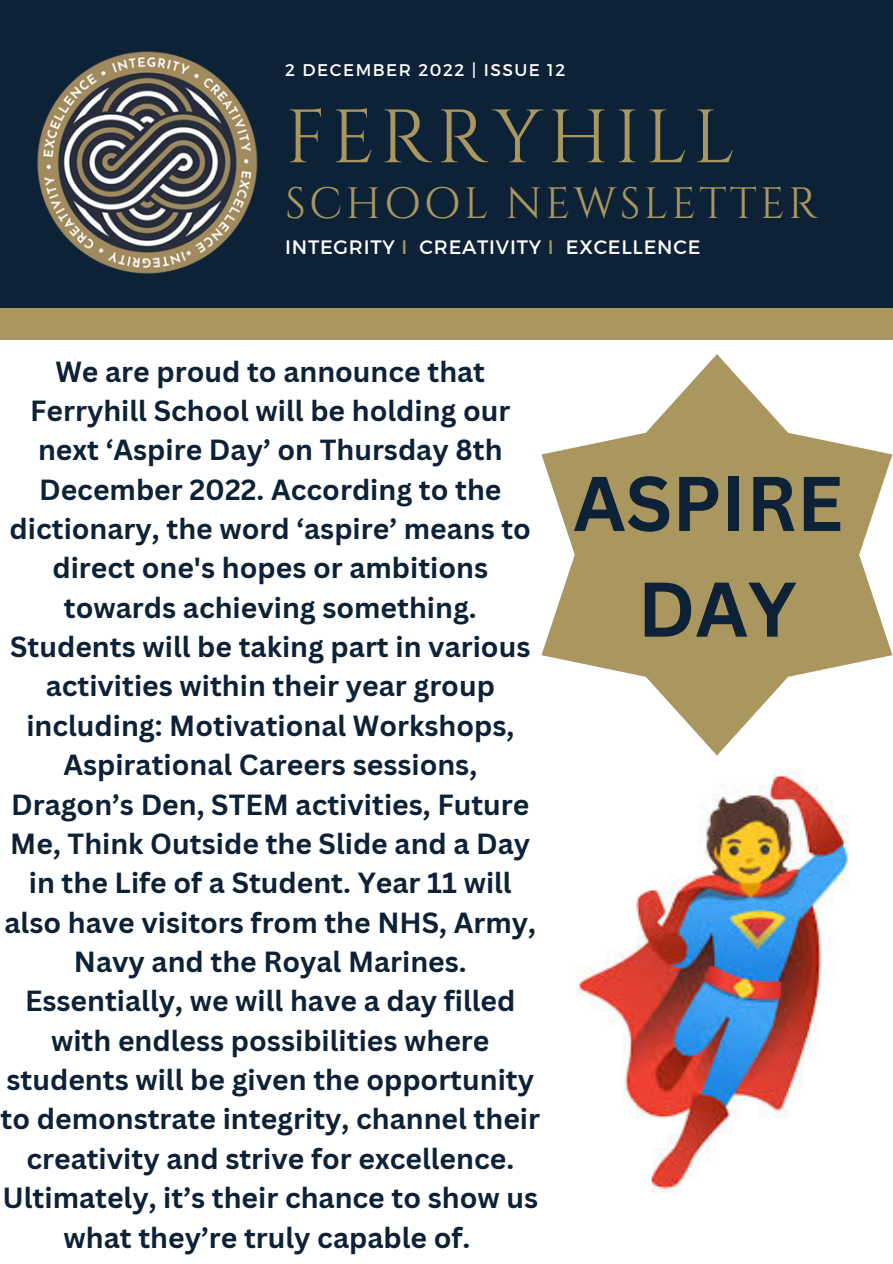
<style>
.page{position:relative;width:893px;height:1264px;background:#fff}
.page>*{position:absolute;margin:0;border:0;box-sizing:border-box;transform-origin:0 0}
.t1{font:700 75.6px/105.6px "Canva Sans";color:#0d2236;text-align:center}
.t2{font:75.3px "Cinzel";letter-spacing:.07em;color:#aa9760}
.t3{font:43.8px "Cinzel";letter-spacing:.07em;color:#aa9760}
.t4{font:700 28.35px/39.3px "Canva Sans";color:#0d2236;text-align:center}
.t5{font:19.35px "Montserrat";letter-spacing:.04em;color:#fff}
.t6{font:16.95px "Montserrat";letter-spacing:.09em;color:#fff}
.s1{color:#aa9760}
</style>
<div class="page">
<div style="left:0;top:0;width:892px;height:1262px;background:#0d2236"></div>
<div style="left:0;top:324px;width:892px;height:938px;background:#fff"></div>
<div style="left:0;top:308px;width:892px;height:32px;background:#aa9760"></div>
<img style="left:37px;top:51px;width:221px;height:223px">
<svg style="left:541px;top:354px;width:351px;height:401px;fill:#aa9760"></svg>
<img style="left:576px;top:769px;width:273px;height:425px">
<p class="t6" style="left:285px;top:59px;width:281px">2 DECEMBER 2022 | ISSUE 12</p>
<h2 class="t2" style="left:285px;top:89px;width:451px">FERRYHILL</h2>
<h3 class="t3" style="left:285px;top:176px;width:534px">SCHOOL NEWSLETTER</h3>
<p class="t5" style="left:285px;top:235px;width:416px">INTEGRITY <span class="s1">I</span> CREATIVITY <span class="s1">I</span> EXCELLENCE</p>
<p class="t4" style="left:1px;top:351px;width:541px">We are proud to announce that Ferryhill School will be holding our next ‘Aspire Day’ on Thursday 8th December 2022. According to the dictionary, the word ‘aspire’ means to direct one's hopes or ambitions towards achieving something.<br>Students will be taking part in various activities within their year group including: Motivational Workshops, Aspirational Careers sessions, Dragon’s Den, STEM activities, Future Me, Think Outside the Slide and a Day in the Life of a Student. Year 11 will also have visitors from the NHS, Army, Navy and the Royal Marines.<br>Essentially, we will have a day filled with endless possibilities where students will be given the opportunity to demonstrate integrity, channel their creativity and strive for excellence.<br>Ultimately, it’s their chance to show us what they’re truly capable of.</p>
<h1 class="t1" style="left:573px;top:449px;width:271px">ASPIRE<br>DAY</h1>
</div>
